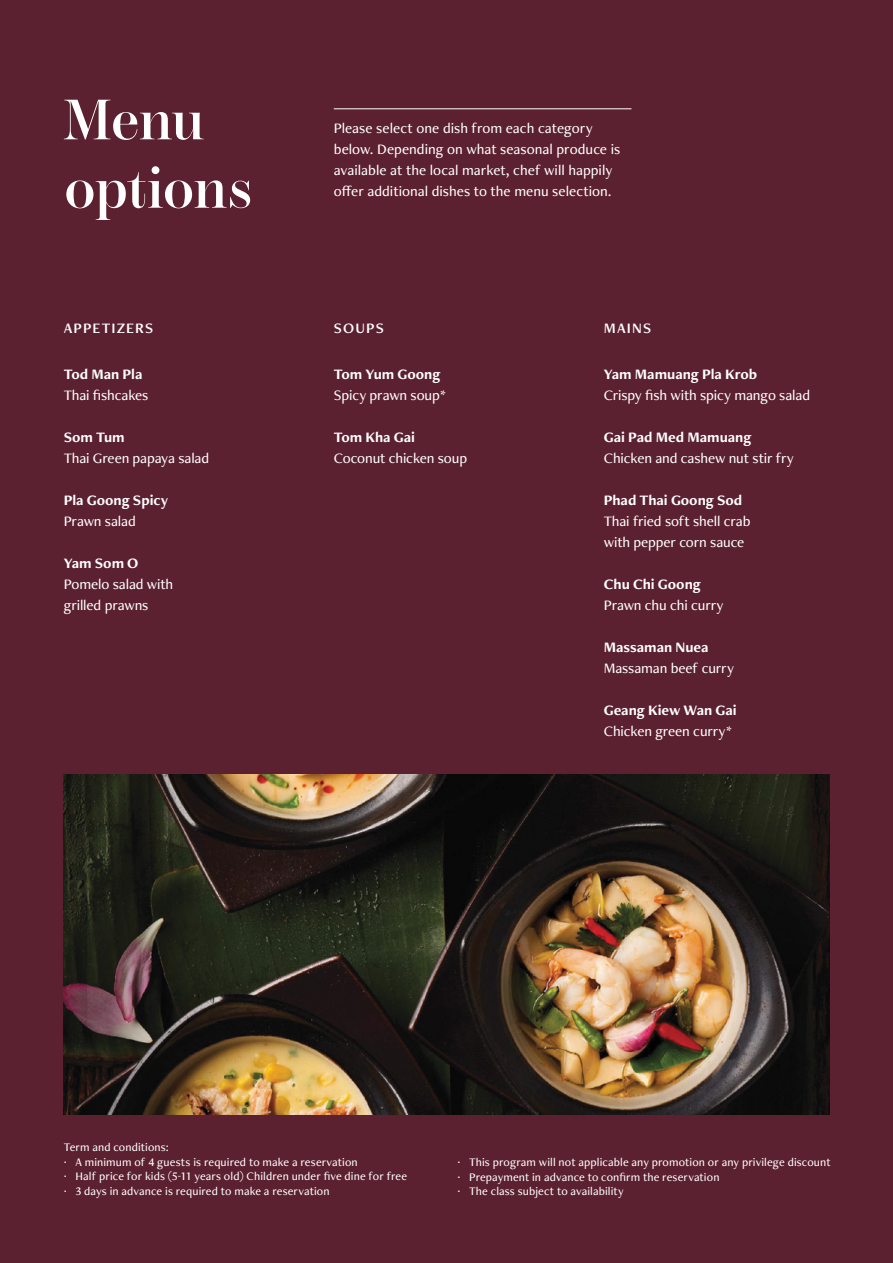
<style>
.page{position:relative;width:893px;height:1263px;background:#5c2130}
.page>*{position:absolute;margin:0;border:0;box-sizing:border-box;transform-origin:0 0}
.t1{font:600 57px/68.4px "Chamberi Display";letter-spacing:-.015em;color:#fff}
.t2{font:500 15px/21px "Freight Neo Pro";letter-spacing:-.01em;color:#fff}
.t3{font:700 15px "Freight Neo Pro";letter-spacing:-.005em;color:#fff}
.t4{font:15px "Freight Neo Pro Semi";letter-spacing:.075em;color:#fff}
.t5{font:500 12px/14.4px "Freight Neo Pro";letter-spacing:.005em;color:#fff}
</style>
<div class="page">
<img style="left:64px;top:775px;width:765px;height:340px">
<hr style="left:334px;top:108px;width:297px;height:1px;background:#fff">
<h1 class="t1" style="left:64px;top:82px;width:190px">Menu options</h1>
<p class="t4" style="left:64px;top:317px;width:91px">APPETIZERS</p>
<p class="t3" style="left:64px;top:364px;width:80px">Tod Man Pla</p>
<p class="t2" style="left:64px;top:384px;width:86px">Thai fishcakes</p>
<p class="t3" style="left:64px;top:427px;width:62px">Som Tum</p>
<p class="t2" style="left:64px;top:447px;width:147px">Thai Green papaya salad</p>
<p class="t3" style="left:64px;top:490px;width:106px">Pla Goong Spicy</p>
<p class="t2" style="left:64px;top:510px;width:74px">Prawn salad</p>
<p class="t3" style="left:64px;top:553px;width:76px">Yam Som O</p>
<p class="t2" style="left:64px;top:573px;width:111px">Pomelo salad with grilled prawns</p>
<p class="t2" style="left:334px;top:117px;width:288px">Please select one dish from each category below. Depending on what seasonal produce is available at the local market, chef will happily offer additional dishes to the menu selection.</p>
<p class="t4" style="left:334px;top:317px;width:52px">SOUPS</p>
<p class="t3" style="left:334px;top:364px;width:108px">Tom Yum Goong</p>
<p class="t2" style="left:334px;top:384px;width:114px">Spicy prawn soup*</p>
<p class="t3" style="left:334px;top:427px;width:83px">Tom Kha Gai</p>
<p class="t2" style="left:334px;top:447px;width:135px">Coconut chicken soup</p>
<p class="t4" style="left:604px;top:317px;width:49px">MAINS</p>
<p class="t3" style="left:604px;top:364px;width:155px">Yam Mamuang Pla Krob</p>
<p class="t2" style="left:604px;top:384px;width:208px">Crispy fish with spicy mango salad</p>
<p class="t3" style="left:604px;top:427px;width:149px">Gai Pad Med Mamuang</p>
<p class="t2" style="left:604px;top:447px;width:192px">Chicken and cashew nut stir fry</p>
<p class="t3" style="left:604px;top:490px;width:140px">Phad Thai Goong Sod</p>
<p class="t2" style="left:604px;top:510px;width:148px">Thai fried soft shell crab with pepper corn sauce</p>
<p class="t3" style="left:604px;top:574px;width:99px">Chu Chi Goong</p>
<p class="t2" style="left:604px;top:594px;width:121px">Prawn chu chi curry</p>
<p class="t3" style="left:604px;top:637px;width:106px">Massaman Nuea</p>
<p class="t2" style="left:604px;top:657px;width:132px">Massaman beef curry</p>
<p class="t3" style="left:604px;top:700px;width:134px">Geang Kiew Wan Gai</p>
<p class="t2" style="left:604px;top:720px;width:130px">Chicken green curry*</p>
<p class="t5" style="left:64px;top:1140px;width:345px">Term and conditions:<br>· A minimum of 4 guests is required to make a reservation<br>· Half price for kids (5-11 years old) Children under five dine for free · 3 days in advance is required to make a reservation</p>
<p class="t5" style="left:458px;top:1155px;width:375px">· This program will not applicable any promotion or any privilege discount · Prepayment in advance to confirm the reservation<br>· The class subject to availability</p>
</div>
